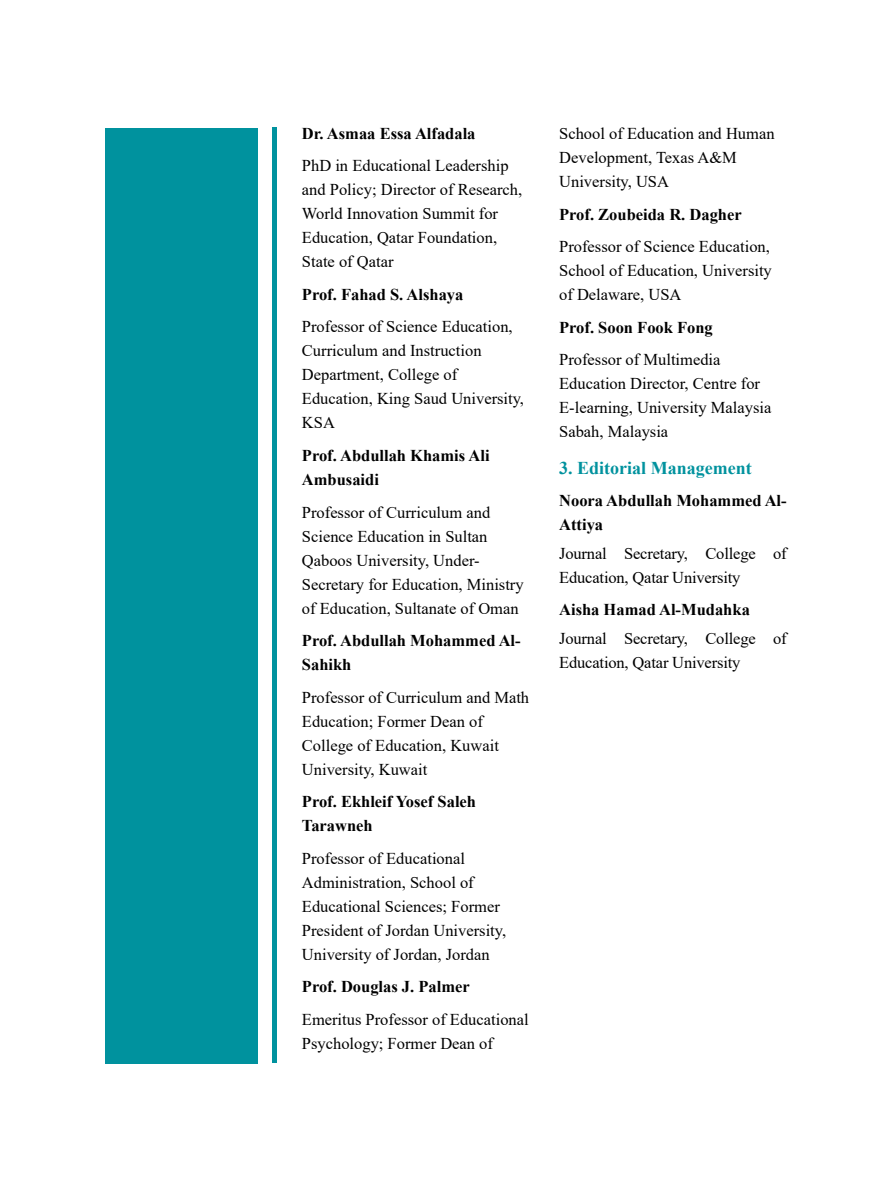
<style>
.page{position:relative;width:893px;height:1191px;background:#fff}
.page>*{position:absolute;margin:0;border:0;box-sizing:border-box;transform-origin:0 0}
.t1{font:700 18px "Times New Roman";color:#00929e}
.t2{font:16.5px/24px "Times New Roman";color:#000}
.t3{font:700 16.5px/24px "Times New Roman";color:#000}
</style>
<div class="page">
<div style="left:105px;top:128px;width:152px;height:935px;background:#00929e"></div>
<hr style="left:273px;top:128px;width:4px;height:935px;background:#00929e">
<p class="t3" style="left:302px;top:121px;width:175px">Dr. Asmaa Essa Alfadala</p>
<p class="t2" style="left:302px;top:153px;width:222px">PhD in Educational Leadership and Policy; Director of Research,<br>World Innovation Summit for<br>Education, Qatar Foundation,<br>State of Qatar</p>
<p class="t3" style="left:302px;top:282px;width:163px">Prof. Fahad S. Alshaya</p>
<p class="t2" style="left:302px;top:314px;width:224px">Professor of Science Education,<br>Curriculum and Instruction<br>Department, College of<br>Education, King Saud University,<br>KSA</p>
<p class="t3" style="left:302px;top:443px;width:189px">Prof. Abdullah Khamis Ali<br>Ambusaidi</p>
<p class="t2" style="left:302px;top:499px;width:223px">Professor of Curriculum and<br>Science Education in Sultan<br>Qaboos University, Under-<br>Secretary for Education, Ministry of Education, Sultanate of Oman</p>
<p class="t3" style="left:302px;top:628px;width:220px">Prof. Abdullah Mohammed Al-<br>Sahikh</p>
<p class="t2" style="left:302px;top:684px;width:229px">Professor of Curriculum and Math<br>Education; Former Dean of<br>College of Education, Kuwait<br>University, Kuwait</p>
<p class="t3" style="left:302px;top:789px;width:176px">Prof. Ekhleif Yosef Saleh<br>Tarawneh</p>
<p class="t2" style="left:302px;top:845px;width:206px">Professor of Educational<br>Administration, School of<br>Educational Sciences; Former<br>President of Jordan University,<br>University of Jordan, Jordan</p>
<p class="t3" style="left:302px;top:974px;width:169px">Prof. Douglas J. Palmer</p>
<p class="t2" style="left:302px;top:1006px;width:228px">Emeritus Professor of Educational<br>Psychology; Former Dean of</p>
<p class="t2" style="left:559px;top:121px;width:217px">School of Education and Human<br>Development, Texas A&amp;M<br>University, USA</p>
<p class="t3" style="left:559px;top:202px;width:184px">Prof. Zoubeida R. Dagher</p>
<p class="t2" style="left:559px;top:234px;width:214px;text-align:justify">Professor of Science Education, School of Education, University of Delaware, USA</p>
<p class="t3" style="left:559px;top:315px;width:155px">Prof. Soon Fook Fong</p>
<p class="t2" style="left:559px;top:347px;width:214px">Professor of Multimedia<br>Education Director, Centre for<br>E-learning, University Malaysia<br>Sabah, Malaysia</p>
<p class="t1" style="left:559px;top:455px;width:194px">3. Editorial Management</p>
<p class="t3" style="left:559px;top:488px;width:229px">Noora Abdullah Mohammed Al-<br>Attiya</p>
<p class="t2" style="left:559px;top:540px;width:229px">Journal Secretary, College of<br>Education, Qatar University</p>
<p class="t3" style="left:559px;top:597px;width:192px">Aisha Hamad Al-Mudahka</p>
<p class="t2" style="left:559px;top:625px;width:229px">Journal Secretary, College of<br>Education, Qatar University</p>
</div>
